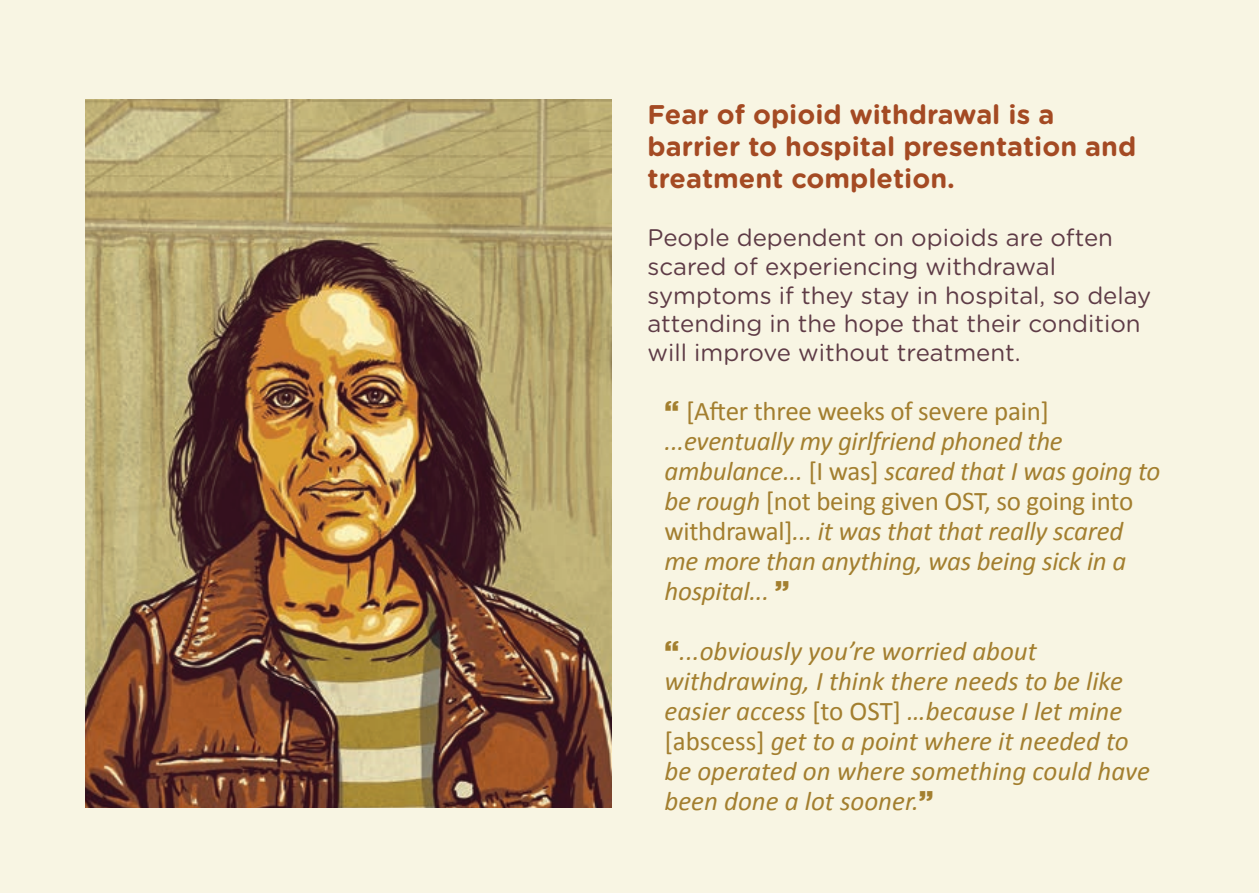
<style>
.page{position:relative;width:1259px;height:893px;background:#f8f5e3}
.page>*{position:absolute;margin:0;border:0;box-sizing:border-box;transform-origin:0 0}
.t1{font:italic 27px/30px "Calibri";color:#a37f2f}
.t2{font:700 27px/32.4px "Gotham Rounded";color:#a44a23}
.t3{font:24px/28.8px "Gotham Rounded";color:#5e3b46}
.s1{font-family:"Gotham";font-weight:900;font-style:normal}
.s2{font-style:normal}
</style>
<div class="page">
<img style="left:85px;top:99px;width:526px;height:709px">
<p class="t2" style="left:647px;top:97px;width:490px">Fear of opioid withdrawal is a barrier to hospital presentation and treatment completion.</p>
<p class="t3" style="left:647px;top:222px;width:505px">People dependent on opioids are often scared of experiencing withdrawal symptoms if they stay in hospital, so delay attending in the hope that their condition will improve without treatment.</p>
<p class="t1" style="left:664px;top:395px;width:497px"><span class="s1">“</span> <span class="s2">[After three weeks of severe pain] </span>...eventually my girlfriend phoned the ambulance... <span class="s2">[I was]</span> scared that I was going to be rough <span class="s2">[not being given OST, so going into withdrawal]</span>... it was that that really scared me more than anything, was being sick in a hospital... <span class="s1">”</span></p>
<p class="t1" style="left:664px;top:635px;width:487px"><span class="s1">“</span>...obviously you’re worried about withdrawing, I think there needs to be like easier access <span class="s2">[to OST]</span> …because I let mine <span class="s2">[abscess]</span> get to a point where it needed to be operated on where something could have been done a lot sooner.<span class="s1">”</span></p>
</div>
